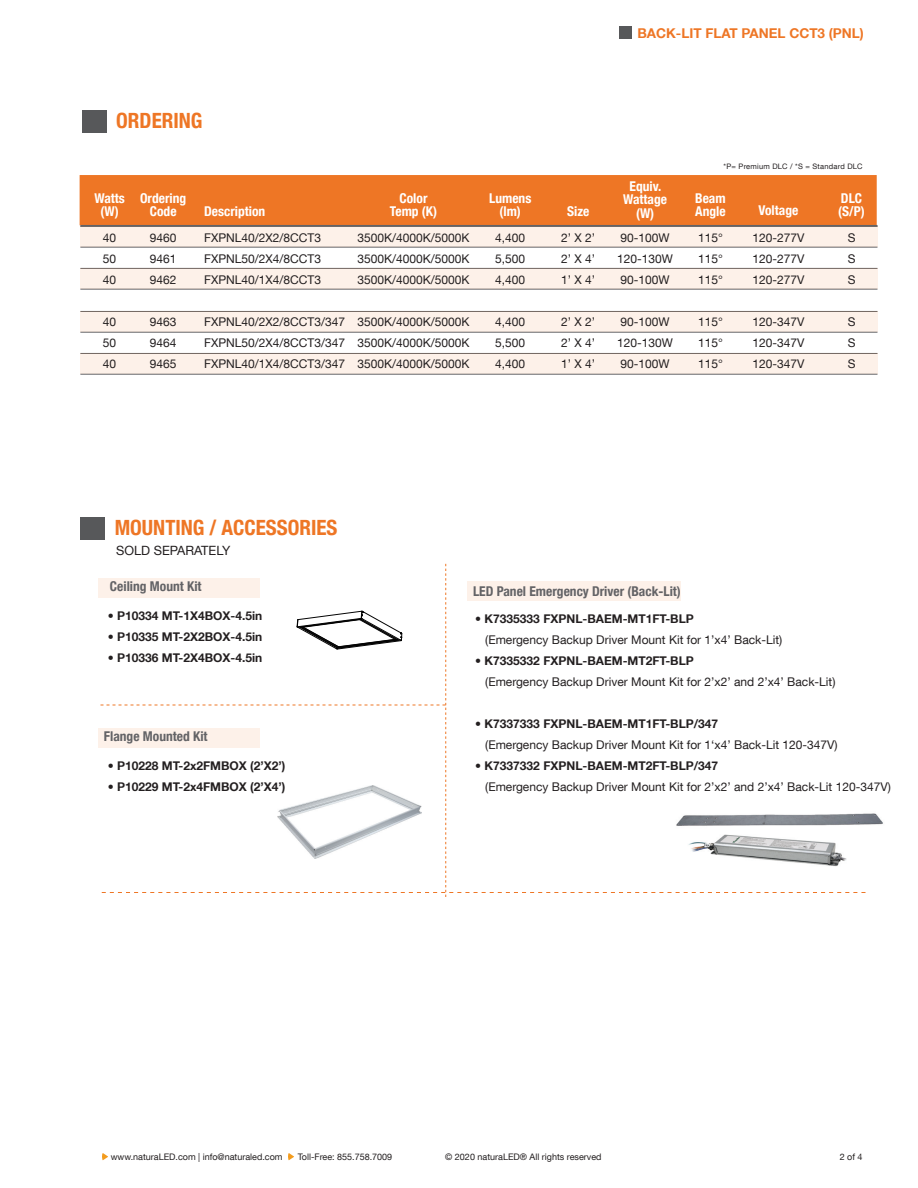
<style>
.page{position:relative;width:918px;height:1188px;background:#fff}
.page>*{position:absolute;margin:0;border:0;box-sizing:border-box;transform-origin:0 0}
.t1{font:700 condensed 21px "Helvetica Neue LT Com";color:#ee7625}
.t2{font:700 condensed 13.5px/13.5px "Helvetica Neue LT Com";color:#fff;text-align:center}
.t3{font:700 condensed 13.5px "Helvetica Neue LT Com";color:#636366}
.t4{font:700 13.5px "Helvetica Neue LT Com";color:#ee7625}
.t5{font:12.75px "Helvetica Neue LT Com";color:#231f20}
.t6{font:12px/21px "Helvetica Neue LT Com";color:#231f20;text-align:justify}
.t7{font:700 12px "Helvetica Neue LT Com";color:#231f20}
.t8{font:9px "Helvetica Neue LT Com";color:#231f20}
.t9{font:7.5px "Helvetica Neue LT Com";letter-spacing:.03em;color:#231f20}
.s1{font-weight:700}
</style>
<div class="page">
<hr style="left:80px;top:247px;width:798px;height:1px;background:#636366">
<hr style="left:80px;top:289px;width:798px;height:1px;background:#636366">
<div style="left:80px;top:226px;width:798px;height:21px;background:#fdf1e9"></div>
<div style="left:80px;top:268px;width:798px;height:21px;background:#fdf1e9"></div>
<hr style="left:80px;top:332px;width:798px;height:1px;background:#636366">
<hr style="left:80px;top:374px;width:798px;height:1px;background:#636366">
<div style="left:80px;top:311px;width:798px;height:21px;background:#fdf1e9"></div>
<div style="left:80px;top:353px;width:798px;height:21px;background:#fdf1e9"></div>
<div style="left:80px;top:175px;width:797px;height:50px;background:#ee7625"></div>
<div style="left:619px;top:26px;width:13px;height:13px;background:#57585a"></div>
<svg style="left:102px;top:1153px;width:6px;height:7px"></svg>
<svg style="left:288px;top:1153px;width:6px;height:7px"></svg>
<div style="left:82px;top:111px;width:24px;height:22px;background:#57585a"></div>
<div style="left:81px;top:517px;width:24px;height:23px;background:#57585a"></div>
<img style="left:866px;top:813px;width:17px;height:12px">
<hr style="left:80px;top:225px;width:798px;height:1px;background:#636366">
<svg style="left:100px;top:563px;width:766px;height:334px"></svg>
<p class="t4" style="left:637px;top:24px;width:228px">BACK-LIT FLAT PANEL CCT3 (PNL)</p>
<h1 class="t1" style="left:116px;top:108px;width:88px">ORDERING</h1>
<p class="t9" style="left:724px;top:162px;width:141px">*P= Premium DLC / *S = Standard DLC</p>
<p class="t2" style="left:94px;top:191px;width:32px">Watts (W)</p>
<p class="t2" style="left:140px;top:191px;width:48px">Ordering<br>Code</p>
<p class="t2" style="left:204px;top:205px;width:63px">Description</p>
<p class="t2" style="left:390px;top:191px;width:49px">Color<br>Temp (K)</p>
<p class="t2" style="left:489px;top:191px;width:44px">Lumens (lm)</p>
<p class="t2" style="left:567px;top:205px;width:24px">Size</p>
<p class="t2" style="left:623px;top:179px;width:45px">Equiv.<br>Wattage (W)</p>
<p class="t2" style="left:695px;top:191px;width:32px;text-align:left">Beam<br>Angle</p>
<p class="t2" style="left:758px;top:203px;width:41px">Voltage</p>
<p class="t2" style="left:838px;top:191px;width:28px;text-align:left">DLC (S/P)</p>
<p class="t6" style="left:103px;top:227px;width:15px">40<br>50<br>40</p>
<p class="t6" style="left:103px;top:311px;width:15px">40<br>50<br>40</p>
<p class="t6" style="left:150px;top:227px;width:28px">9460<br>9461<br>9462</p>
<p class="t6" style="left:150px;top:311px;width:28px">9463<br>9464<br>9465</p>
<p class="t6" style="left:204px;top:227px;width:118px">FXPNL40/2X2/8CCT3<br>FXPNL50/2X4/8CCT3<br>FXPNL40/1X4/8CCT3</p>
<p class="t6" style="left:204px;top:311px;width:142px">FXPNL40/2X2/8CCT3/347<br>FXPNL50/2X4/8CCT3/347<br>FXPNL40/1X4/8CCT3/347</p>
<p class="t6" style="left:358px;top:227px;width:114px">3500K/4000K/5000K 3500K/4000K/5000K 3500K/4000K/5000K</p>
<p class="t6" style="left:358px;top:311px;width:114px">3500K/4000K/5000K 3500K/4000K/5000K 3500K/4000K/5000K</p>
<p class="t6" style="left:495px;top:227px;width:32px">4,400<br>5,500<br>4,400</p>
<p class="t6" style="left:495px;top:311px;width:32px">4,400<br>5,500<br>4,400</p>
<p class="t6" style="left:561px;top:227px;width:36px">2’ X 2’ 2’ X 4’ 1’ X 4’</p>
<p class="t6" style="left:561px;top:311px;width:36px">2’ X 2’ 2’ X 4’ 1’ X 4’</p>
<p class="t6" style="left:617px;top:227px;width:57px;text-align:left">90-100W<br>120-130W<br>90-100W</p>
<p class="t6" style="left:617px;top:311px;width:57px;text-align:left">90-100W<br>120-130W<br>90-100W</p>
<p class="t6" style="left:698px;top:227px;width:26px">115° 115° 115°</p>
<p class="t6" style="left:698px;top:311px;width:26px">115° 115° 115°</p>
<p class="t6" style="left:752px;top:227px;width:54px">120-277V 120-277V 120-277V</p>
<p class="t6" style="left:752px;top:311px;width:54px">120-347V 120-347V 120-347V</p>
<p class="t6" style="left:848px;top:227px;width:9px">S S S</p>
<p class="t6" style="left:848px;top:311px;width:9px">S S S</p>
<h1 class="t1" style="left:115px;top:515px;width:224px">MOUNTING / ACCESSORIES</h1>
<p class="t5" style="left:116px;top:542px;width:116px">SOLD SEPARATELY</p>
<p class="t3" style="left:110px;top:579px;width:93px">Ceiling Mount Kit</p>
<p class="t7" style="left:108px;top:608px;width:156px">• P10334 MT-1X4BOX-4.5in</p>
<p class="t7" style="left:108px;top:629px;width:156px">• P10335 MT-2X2BOX-4.5in</p>
<p class="t7" style="left:108px;top:650px;width:156px">• P10336 MT-2X4BOX-4.5in</p>
<p class="t3" style="left:104px;top:729px;width:105px">Flange Mounted Kit</p>
<p class="t7" style="left:108px;top:758px;width:179px">• P10228 MT-2x2FMBOX (2’X2’)</p>
<p class="t7" style="left:108px;top:779px;width:179px">• P10229 MT-2x4FMBOX (2’X4’)</p>
<p class="t3" style="left:473px;top:583px;width:209px">LED Panel Emergency Driver (Back-Lit)</p>
<p class="t6" style="left:485px;top:608px;width:299px;text-indent:-10px">• <span class="s1">K7335333 FXPNL-BAEM-MT1FT-BLP<br></span>(Emergency Backup Driver Mount Kit for 1’x4’ Back-Lit)</p>
<p class="t6" style="left:485px;top:650px;width:352px;text-indent:-10px">• <span class="s1">K7335332 FXPNL-BAEM-MT2FT-BLP<br></span>(Emergency Backup Driver Mount Kit for 2’x2’ and 2’x4’ Back-Lit)</p>
<p class="t6" style="left:485px;top:713px;width:354px;text-indent:-10px">• <span class="s1">K7337333 FXPNL-BAEM-MT1FT-BLP/347<br></span>(Emergency Backup Driver Mount Kit for 1‘x4’ Back-Lit 120-347V)</p>
<p class="t6" style="left:485px;top:755px;width:407px;text-indent:-10px">• <span class="s1">K7337332 FXPNL-BAEM-MT2FT-BLP/347<br></span>(Emergency Backup Driver Mount Kit for 2’x2’ and 2’x4’ Back-Lit 120-347V)</p>
<p class="t8" style="left:111px;top:1151px;width:173px">www.naturaLED.com | info@naturaled.com</p>
<p class="t8" style="left:298px;top:1151px;width:96px">Toll-Free: 855.758.7009</p>
<p class="t8" style="left:445px;top:1151px;width:158px">© 2020 naturaLED® All rights reserved</p>
<p class="t8" style="left:840px;top:1151px;width:24px">2 of 4</p>
</div>
